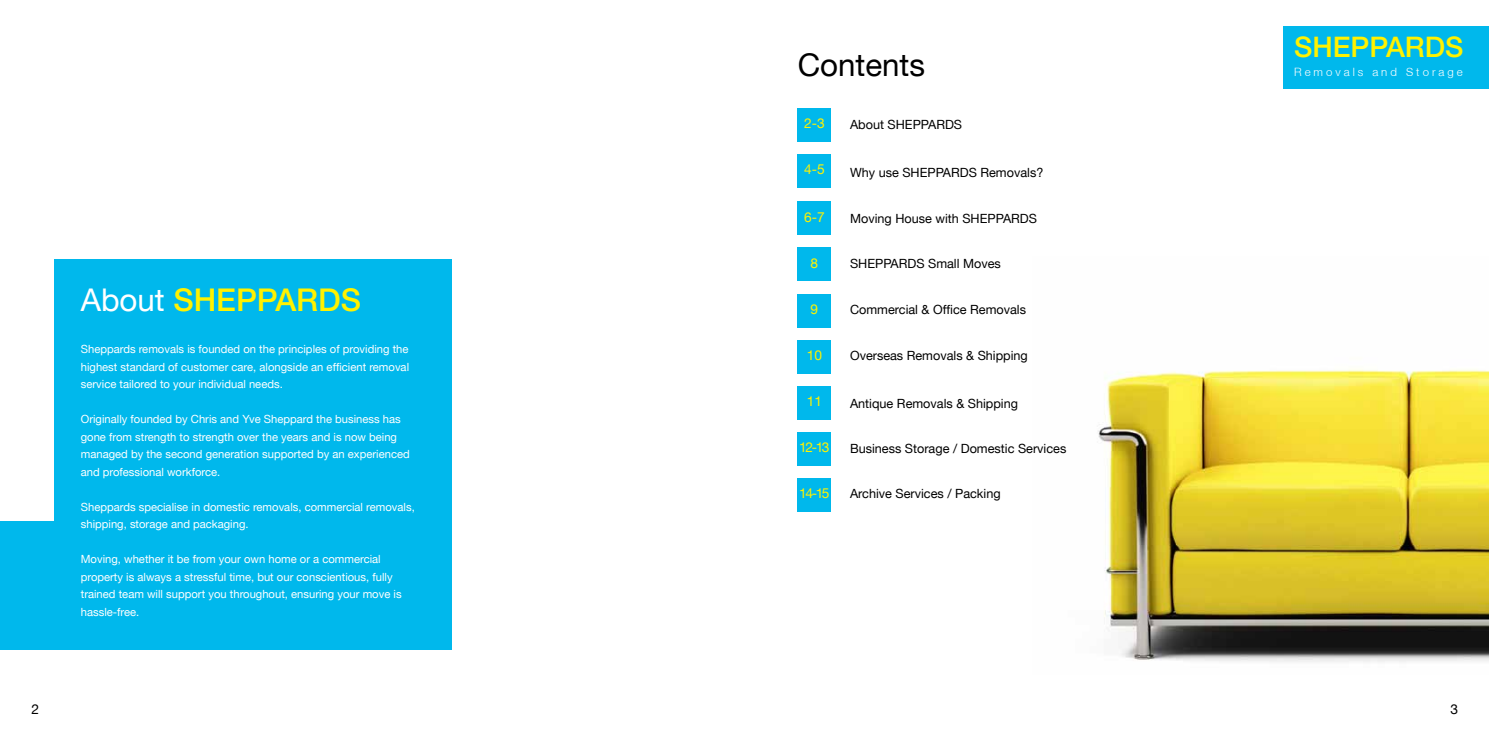
<style>
.page{position:relative;width:1489px;height:745px;background:#fff}
.page>*{position:absolute;margin:0;border:0;box-sizing:border-box;transform-origin:0 0}
.t1{font:500 31.25px "Helvetica Neue LT";color:#fff200}
.t2{font:31.25px "Helvetica Neue LT";color:#000}
.t3{font:500 28.25px "Helvetica Neue LT";color:#fff200}
.t4{font:13.75px "Helvetica Neue LT";letter-spacing:-.1em;color:#fff200}
.t5{font:13.75px "Helvetica Neue LT";color:#000}
.t6{font:12.62px "Helvetica Neue LT";color:#000}
.t7{font:300 11.38px "Helvetica Neue LT";letter-spacing:.26em;color:#fff}
.t8{font:11.25px/17.5px "Helvetica Neue LT";color:#fff}
.s1{font-weight:400;color:#fff}
</style>
<div class="page">
<div style="left:54px;top:259px;width:398px;height:377px;background:#00b8ec"></div>
<div style="left:0;top:521px;width:452px;height:128px;background:#00b8ec"></div>
<div style="left:1283px;top:26px;width:205px;height:63px;background:#00b8ec"></div>
<img style="left:1098px;top:369px;width:390px;height:293px">
<div style="left:797px;top:109px;width:34px;height:33px;background:#00b8ec"></div>
<div style="left:797px;top:339px;width:34px;height:34px;background:#00b8ec"></div>
<div style="left:797px;top:154px;width:34px;height:34px;background:#00b8ec"></div>
<div style="left:797px;top:385px;width:34px;height:34px;background:#00b8ec"></div>
<div style="left:797px;top:201px;width:34px;height:34px;background:#00b8ec"></div>
<div style="left:797px;top:431px;width:34px;height:34px;background:#00b8ec"></div>
<div style="left:797px;top:247px;width:34px;height:34px;background:#00b8ec"></div>
<div style="left:797px;top:293px;width:34px;height:34px;background:#00b8ec"></div>
<div style="left:797px;top:477px;width:34px;height:34px;background:#00b8ec"></div>
<h1 class="t1" style="left:81px;top:281px;width:135px"><span class="s1">About</span> SHEPPARD</h1>
<h1 class="t1" style="left:341px;top:281px;width:22px">S</h1>
<p class="t8" style="left:81px;top:340px;width:330px;text-align:justify">Sheppards removals is founded on the principles of providing the highest standard of customer care, alongside an efficient removal service tailored to your individual needs.</p>
<p class="t8" style="left:81px;top:410px;width:330px">Originally founded by Chris and Yve Sheppard the business has gone from strength to strength over the years and is now being managed by the second generation supported by an experienced and professional workforce.</p>
<p class="t8" style="left:81px;top:497px;width:335px">Sheppards specialise in domestic removals, commercial removals, shipping, storage and packaging.</p>
<p class="t8" style="left:81px;top:550px;width:322px">Moving, whether it be from your own home or a commercial property is always a stressful time, but our conscientious, fully trained team will support you throughout, ensuring your move is hassle-free.</p>
<h1 class="t2" style="left:797px;top:46px;width:129px">Contents</h1>
<p class="t4" style="left:804px;top:115px;width:22px">2-3</p>
<p class="t6" style="left:850px;top:117px;width:114px">About SHEPPARDS</p>
<p class="t4" style="left:804px;top:161px;width:22px">4-5</p>
<p class="t6" style="left:850px;top:165px;width:195px">Why use SHEPPARDS Removals?</p>
<p class="t4" style="left:804px;top:208px;width:22px">6-7</p>
<p class="t6" style="left:850px;top:210px;width:130px">Moving House with Sheppards</p>
<p class="t4" style="left:810px;top:254px;width:9px">8</p>
<p class="t6" style="left:850px;top:256px;width:152px">SHEPPARDS Small Moves</p>
<p class="t4" style="left:810px;top:300px;width:9px">9</p>
<p class="t6" style="left:850px;top:302px;width:177px">Commercial &amp; Office Removals</p>
<p class="t4" style="left:806px;top:346px;width:17px">10</p>
<p class="t6" style="left:850px;top:348px;width:179px">Overseas Removals &amp; Shipping</p>
<p class="t4" style="left:806px;top:392px;width:17px">11</p>
<p class="t6" style="left:850px;top:396px;width:169px">Antique Removals &amp; Shipping</p>
<p class="t4" style="left:799px;top:438px;width:32px">12-13</p>
<p class="t6" style="left:850px;top:440px;width:218px">Business Storage / Domestic Services</p>
<p class="t4" style="left:799px;top:484px;width:32px">14-15</p>
<p class="t6" style="left:850px;top:486px;width:152px">Archive Services / Packing</p>
<h2 class="t3" style="left:1293px;top:30px;width:167px">SHEPPARDS</h2>
<p class="t7" style="left:1293px;top:64px;width:170px">Removals and Storage</p>
<p class="t5" style="left:32px;top:700px;width:9px">2</p>
<p class="t5" style="left:1450px;top:700px;width:9px">3</p>
</div>
